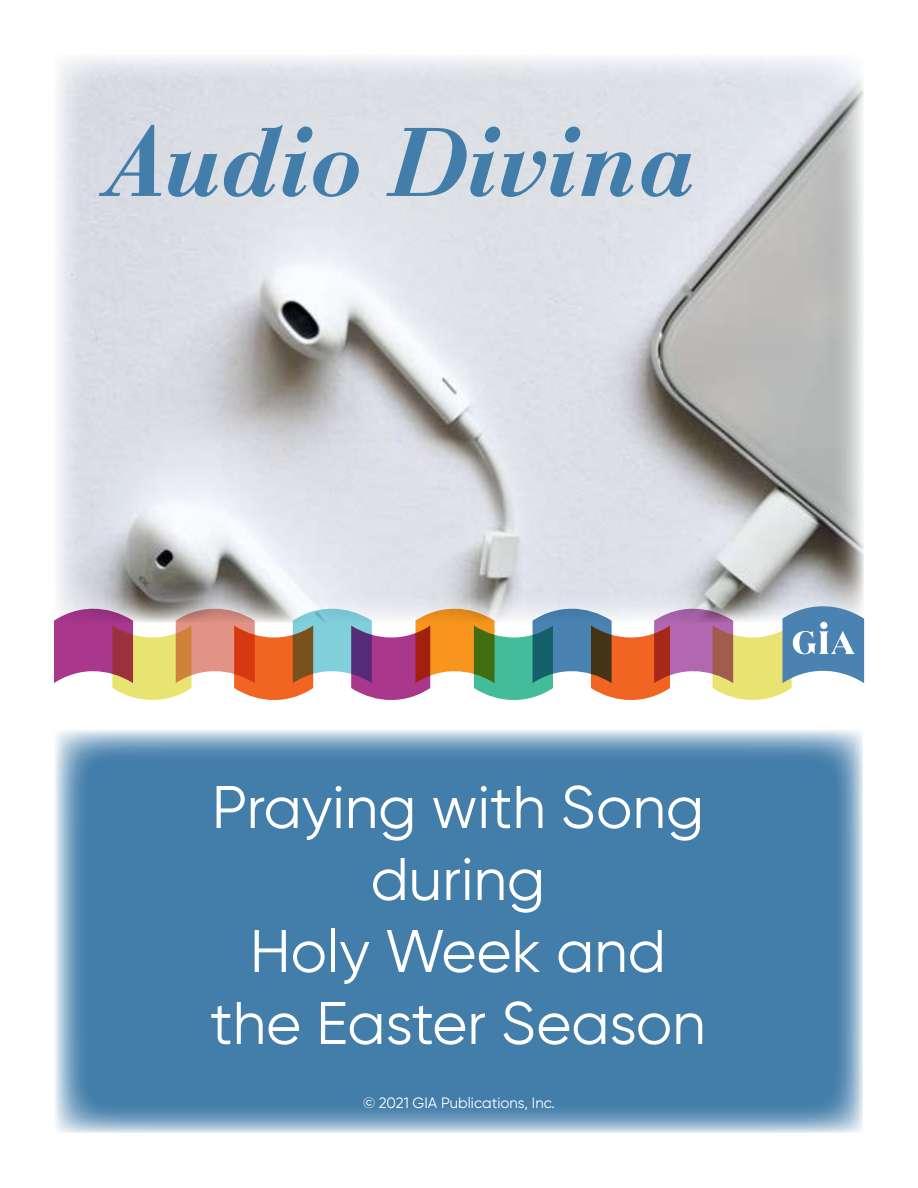
<style>
.page{position:relative;width:918px;height:1188px;background:#fff}
.page>*{position:absolute;margin:0;border:0;box-sizing:border-box;transform-origin:0 0}
.t1{font:102px "Bauer Bod Dem Bol Ita";color:#437eaa}
.t2{font:60px/72px "Gilroy";color:#fff;text-align:center}
.t3{font:15px "Gilroy";color:#fff}
</style>
<div class="page">
<svg style="left:55px;top:730px;width:808px;height:403px;fill:#437eaa"></svg>
<img style="left:57px;top:57px;width:807px;height:545px">
<svg style="left:54px;top:602px;width:810px;height:98px"></svg>
<h1 class="t1" style="left:105px;top:102px;width:591px">Audio Divina</h1>
<p class="t2" style="left:210px;top:770px;width:497px">Praying with Song during<br>Holy Week and the Easter Season</p>
<p class="t3" style="left:363px;top:1093px;width:194px">© 2021 GIA Publications, Inc.</p>
</div>
